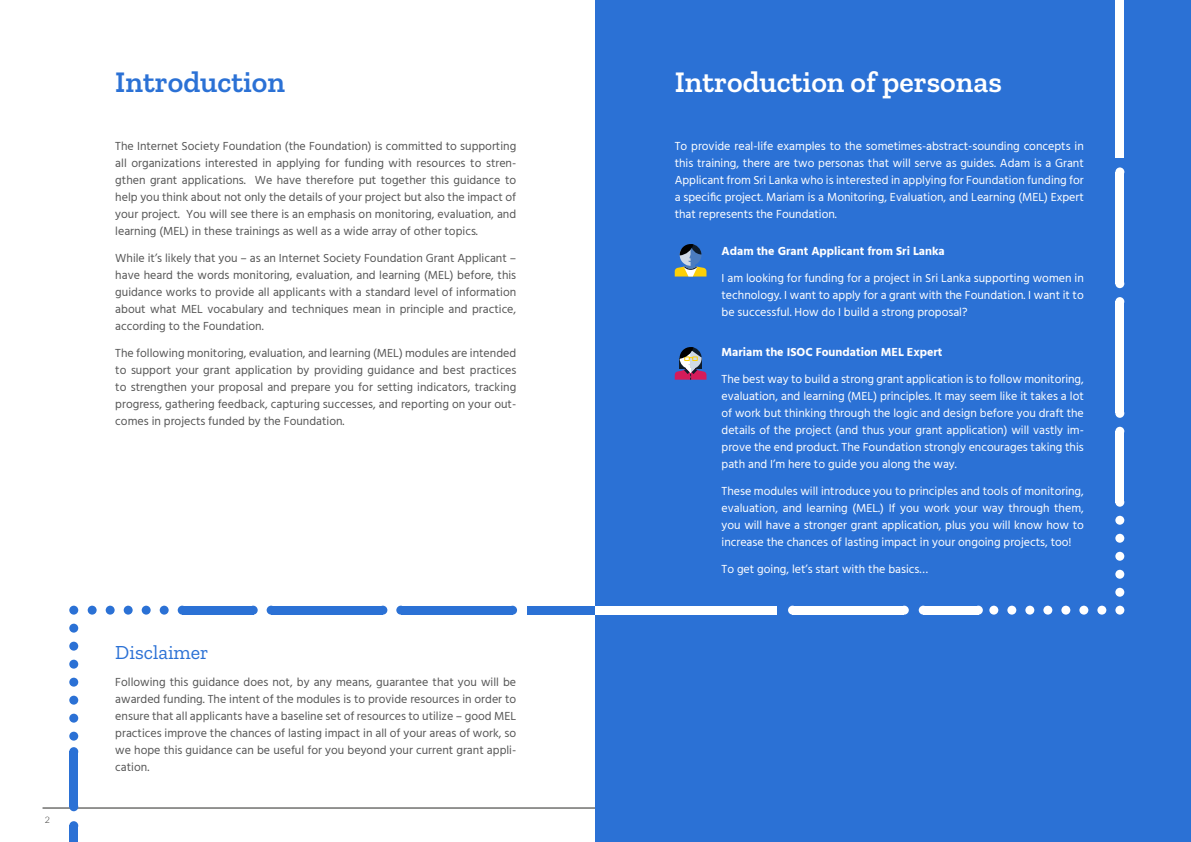
<style>
.page{position:relative;width:1191px;height:842px;background:#fff}
.page>*{position:absolute;margin:0;border:0;box-sizing:border-box;transform-origin:0 0}
.t1{font:600 30px "Zilla Slab";color:#fff}
.t2{font:600 30px "Zilla Slab";color:#2b71d5}
.t3{font:20px "Zilla Slab";color:#2b71d5}
.t4{font:12px/17px "Hind";color:#565656;text-align:justify}
.t5{font:12px/17px "Hind";color:#fff;text-align:justify}
.t6{font:700 12px "Hind";color:#fff}
.t7{font:300 9px "Lato";color:#282826}
</style>
<div class="page">
<hr style="left:43px;top:808px;width:552px;height:1px;background:#282826">
<div style="left:527px;top:606px;width:149px;height:9px;background:#2b71d5"></div>
<div style="left:88px;top:606px;width:9px;height:9px;background:#2b71d5;border-radius:50%"></div>
<div style="left:106px;top:606px;width:9px;height:9px;background:#2b71d5;border-radius:50%"></div>
<div style="left:124px;top:606px;width:9px;height:9px;background:#2b71d5;border-radius:50%"></div>
<div style="left:142px;top:606px;width:9px;height:9px;background:#2b71d5;border-radius:50%"></div>
<div style="left:160px;top:606px;width:9px;height:9px;background:#2b71d5;border-radius:50%"></div>
<div style="left:178px;top:606px;width:9px;height:9px;background:#2b71d5;border-radius:50%"></div>
<div style="left:182px;top:606px;width:71px;height:9px;background:#2b71d5"></div>
<div style="left:249px;top:606px;width:9px;height:9px;background:#2b71d5;border-radius:50%"></div>
<div style="left:401px;top:606px;width:111px;height:9px;background:#2b71d5"></div>
<div style="left:271px;top:606px;width:112px;height:9px;background:#2b71d5"></div>
<div style="left:508px;top:606px;width:9px;height:9px;background:#2b71d5;border-radius:50%"></div>
<div style="left:396px;top:606px;width:9px;height:9px;background:#2b71d5;border-radius:50%"></div>
<div style="left:378px;top:606px;width:9px;height:9px;background:#2b71d5;border-radius:50%"></div>
<div style="left:267px;top:606px;width:8px;height:9px;background:#2b71d5;border-radius:50%"></div>
<div style="left:69px;top:802px;width:9px;height:9px;background:#2b71d5;border-radius:50%"></div>
<div style="left:69px;top:752px;width:9px;height:55px;background:#2b71d5"></div>
<div style="left:69px;top:747px;width:9px;height:9px;background:#2b71d5;border-radius:50%"></div>
<div style="left:69px;top:606px;width:9px;height:9px;background:#2b71d5;border-radius:50%"></div>
<div style="left:69px;top:624px;width:9px;height:9px;background:#2b71d5;border-radius:50%"></div>
<div style="left:69px;top:642px;width:9px;height:9px;background:#2b71d5;border-radius:50%"></div>
<div style="left:69px;top:660px;width:9px;height:9px;background:#2b71d5;border-radius:50%"></div>
<div style="left:69px;top:678px;width:9px;height:9px;background:#2b71d5;border-radius:50%"></div>
<div style="left:69px;top:696px;width:9px;height:9px;background:#2b71d5;border-radius:50%"></div>
<div style="left:69px;top:714px;width:9px;height:9px;background:#2b71d5;border-radius:50%"></div>
<div style="left:69px;top:732px;width:9px;height:9px;background:#2b71d5;border-radius:50%"></div>
<div style="left:69px;top:826px;width:9px;height:16px;background:#2b71d5"></div>
<div style="left:69px;top:821px;width:9px;height:9px;background:#2b71d5;border-radius:50%"></div>
<div style="left:595px;top:0;width:596px;height:842px;background:#2b71d5"></div>
<div style="left:792px;top:606px;width:112px;height:9px;background:#fff"></div>
<div style="left:595px;top:606px;width:181px;height:9px;background:#fff"></div>
<svg style="left:918px;top:606px;width:9px;height:9px"></svg>
<div style="left:923px;top:606px;width:55px;height:9px;background:#fff"></div>
<div style="left:974px;top:606px;width:8px;height:9px;background:#fff;border-radius:50%"></div>
<div style="left:1115px;top:606px;width:9px;height:9px;background:#fff;border-radius:50%"></div>
<div style="left:1097px;top:606px;width:9px;height:9px;background:#fff;border-radius:50%"></div>
<div style="left:1079px;top:606px;width:9px;height:9px;background:#fff;border-radius:50%"></div>
<div style="left:1061px;top:606px;width:9px;height:9px;background:#fff;border-radius:50%"></div>
<div style="left:1043px;top:606px;width:9px;height:9px;background:#fff;border-radius:50%"></div>
<div style="left:1025px;top:606px;width:9px;height:9px;background:#fff;border-radius:50%"></div>
<div style="left:1007px;top:606px;width:9px;height:9px;background:#fff;border-radius:50%"></div>
<div style="left:989px;top:606px;width:9px;height:9px;background:#fff;border-radius:50%"></div>
<div style="left:900px;top:606px;width:8px;height:9px;background:#fff;border-radius:50%"></div>
<div style="left:788px;top:606px;width:9px;height:9px;background:#fff;border-radius:50%"></div>
<div style="left:1115px;top:0;width:9px;height:157px;background:#fff"></div>
<div style="left:1115px;top:588px;width:9px;height:9px;background:#fff;border-radius:50%"></div>
<div style="left:1115px;top:570px;width:9px;height:9px;background:#fff;border-radius:50%"></div>
<div style="left:1115px;top:552px;width:9px;height:9px;background:#fff;border-radius:50%"></div>
<div style="left:1115px;top:534px;width:9px;height:9px;background:#fff;border-radius:50%"></div>
<div style="left:1115px;top:516px;width:9px;height:9px;background:#fff;border-radius:50%"></div>
<div style="left:1115px;top:498px;width:9px;height:9px;background:#fff;border-radius:50%"></div>
<div style="left:1115px;top:431px;width:9px;height:71px;background:#fff"></div>
<div style="left:1115px;top:427px;width:9px;height:9px;background:#fff;border-radius:50%"></div>
<div style="left:1115px;top:172px;width:9px;height:112px;background:#fff"></div>
<div style="left:1115px;top:302px;width:9px;height:111px;background:#fff"></div>
<div style="left:1115px;top:167px;width:9px;height:9px;background:#fff;border-radius:50%"></div>
<div style="left:1115px;top:279px;width:9px;height:9px;background:#fff;border-radius:50%"></div>
<div style="left:1115px;top:297px;width:9px;height:9px;background:#fff;border-radius:50%"></div>
<div style="left:1115px;top:409px;width:9px;height:9px;background:#fff;border-radius:50%"></div>
<svg style="left:674px;top:244px;width:32px;height:32px"></svg>
<svg style="left:674px;top:347px;width:32px;height:33px"></svg>
<h1 class="t2" style="left:115px;top:65px;width:171px">Introduction</h1>
<p class="t4" style="left:115px;top:138px;width:402px">The Internet Society Foundation (the Foundation) is committed to supporting all organizations interested in applying for funding with resources to stren&shy;gthen grant applications. We have therefore put together this guidance to help you think about not only the details of your project but also the impact of your project. You will see there is an emphasis on monitoring, evaluation, and learning (MEL) in these trainings as well as a wide array of other topics.</p>
<p class="t4" style="left:115px;top:250px;width:402px">While it’s likely that you – as an Internet Society Foundation Grant Applicant – have heard the words monitoring, evaluation, and learning (MEL) before, this guidance works to provide all applicants with a standard level of information about what MEL vocabulary and techniques mean in principle and practice, according to the Foundation.</p>
<p class="t4" style="left:115px;top:345px;width:402px">The following monitoring, evaluation, and learning (MEL) modules are intended to support your grant application by providing guidance and best practices to strengthen your proposal and prepare you for setting indicators, tracking progress, gathering feedback, capturing successes, and reporting on your out&shy;comes in projects funded by the Foundation.</p>
<p class="t7" style="left:45px;top:814px;width:7px">2</p>
<h2 class="t3" style="left:115px;top:641px;width:95px">Disclaimer</h2>
<p class="t4" style="left:115px;top:674px;width:402px">Following this guidance does not, by any means, guarantee that you will be awarded funding. The intent of the modules is to provide resources in order to ensure that all applicants have a baseline set of resources to utilize – good MEL practices improve the chances of lasting impact in all of your areas of work, so we hope this guidance can be useful for you beyond your current grant appli&shy;cation.</p>
<h1 class="t1" style="left:674px;top:65px;width:329px">Introduction of personas</h1>
<p class="t5" style="left:674px;top:138px;width:411px">To provide real-life examples to the sometimes-abstract-sounding concepts in this training, there are two personas that will serve as guides. Adam is a Grant Applicant from Sri Lanka who is interested in applying for Foundation funding for a specific project. Mariam is a Monitoring, Evaluation, and Learning (MEL) Expert that represents the Foundation.</p>
<p class="t6" style="left:721px;top:244px;width:225px">Adam the Grant Applicant from Sri Lanka</p>
<p class="t5" style="left:721px;top:270px;width:364px">I am looking for funding for a project in Sri Lanka supporting women in technology. I want to apply for a grant with the Foundation. I want it to be successful. How do I build a strong proposal?</p>
<p class="t6" style="left:721px;top:345px;width:222px">Mariam the ISOC Foundation MEL Expert</p>
<p class="t5" style="left:721px;top:371px;width:364px">The best way to build a strong grant application is to follow monitoring, evaluation, and learning (MEL) principles. It may seem like it takes a lot of work but thinking through the logic and design before you draft the details of the project (and thus your grant application) will vastly im&shy;prove the end product. The Foundation strongly encourages taking this path and I’m here to guide you along the way.</p>
<p class="t5" style="left:721px;top:483px;width:364px">These modules will introduce you to principles and tools of monitoring, evaluation, and learning (MEL.) If you work your way through them, you will have a stronger grant application, plus you will know how to increase the chances of lasting impact in your ongoing projects, too!</p>
<p class="t5" style="left:721px;top:561px;width:208px">To get going, let’s start with the basics…</p>
</div>
